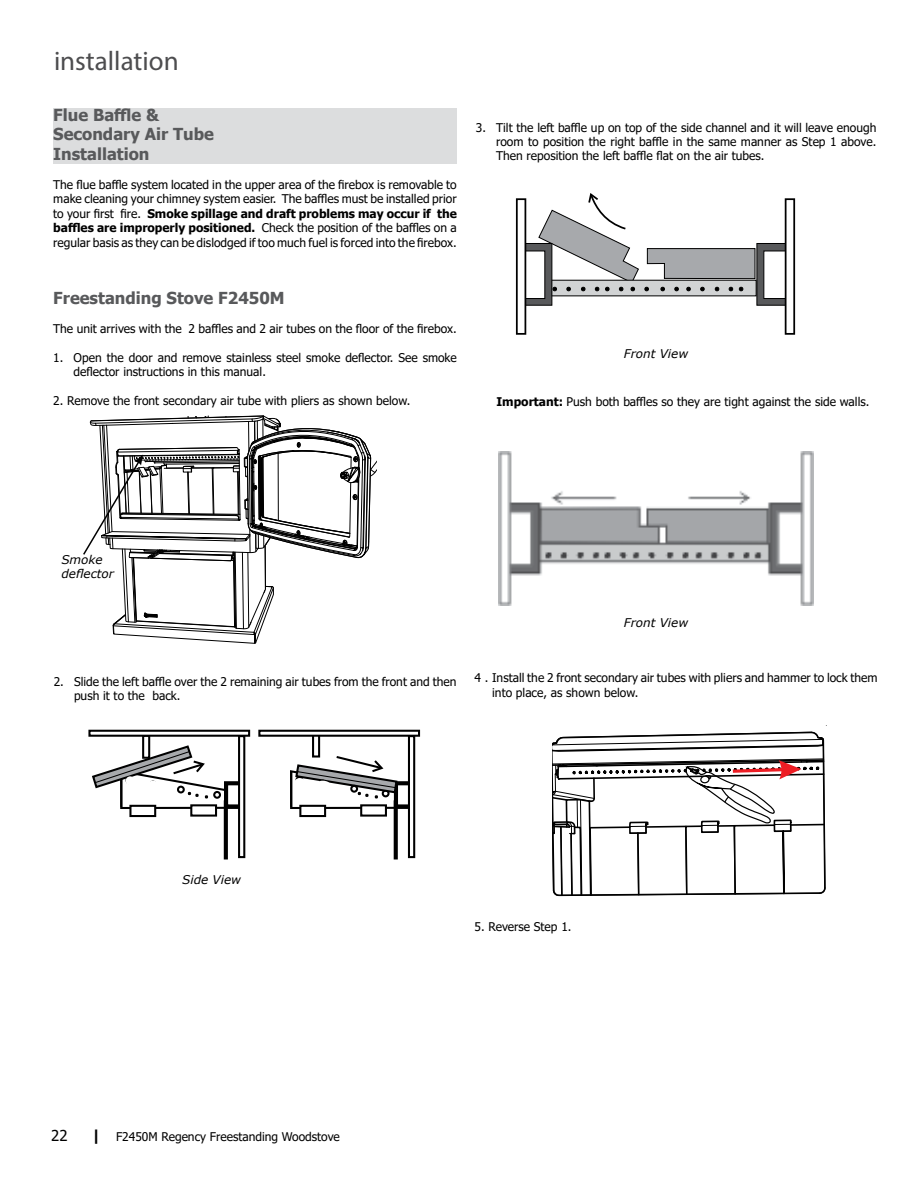
<style>
.page{position:relative;width:918px;height:1188px;background:#fff}
.page>*{position:absolute;margin:0;border:0;box-sizing:border-box;transform-origin:0 0}
.t1{font:27px "Myriad Pro";color:#4d4d4f}
.t2{font:700 16.5px/19.8px "Tahoma";color:#58595b}
.t3{font:15px "Tahoma";color:#000}
.t4{font:12px/14.4px "Tahoma";color:#000}
.t5{font:italic 12px/14.4px "Verdana";color:#000}
.s1{font-weight:700}
.s2{font-weight:700;font-size:15px}
</style>
<div class="page">
<div style="left:53px;top:108px;width:404px;height:56px;background:#dcddde"></div>
<div style="left:551px;top:280px;width:206px;height:16px;background:#d1d3d4"></div>
<svg style="left:538px;top:193px;width:218px;height:99px"></svg>
<svg style="left:526px;top:243px;width:26px;height:63px"></svg>
<div style="left:518px;top:251px;width:27px;height:48px;background:#fff"></div>
<div style="left:756px;top:243px;width:35px;height:63px;background:#58595b;border:1px solid #000"></div>
<div style="left:763px;top:251px;width:28px;height:48px;background:#fff;border:1px solid #000"></div>
<div style="left:516px;top:198px;width:10px;height:137px;background:#fff;border:2px solid #000"></div>
<div style="left:785px;top:198px;width:10px;height:137px;background:#fff;border:2px solid #000"></div>
<img style="left:498px;top:451px;width:316px;height:154px">
<svg style="left:552px;top:725px;width:275px;height:172px"></svg>
<svg style="left:83px;top:415px;width:294px;height:229px"></svg>
<svg style="left:142px;top:737px;width:8px;height:7px"></svg>
<div style="left:88px;top:730px;width:162px;height:7px;border:2px solid #000"></div>
<div style="left:129px;top:805px;width:27px;height:12px;background:#fff;border:2px solid #000"></div>
<div style="left:190px;top:804px;width:27px;height:13px;background:#fff;border:2px solid #000"></div>
<svg style="left:238px;top:735px;width:7px;height:123px"></svg>
<svg style="left:224px;top:810px;width:4px;height:50px"></svg>
<svg style="left:92px;top:744px;width:150px;height:66px"></svg>
<svg style="left:312px;top:737px;width:8px;height:17px"></svg>
<svg style="left:258px;top:730px;width:162px;height:7px"></svg>
<div style="left:299px;top:805px;width:27px;height:12px;background:#fff;border:2px solid #000"></div>
<div style="left:360px;top:804px;width:27px;height:13px;background:#fff;border:2px solid #000"></div>
<svg style="left:408px;top:735px;width:7px;height:123px"></svg>
<svg style="left:394px;top:810px;width:4px;height:50px"></svg>
<svg style="left:290px;top:754px;width:121px;height:56px"></svg>
<div style="left:350px;top:785px;width:8px;height:8px;border:2px solid #000;border-radius:50%"></div>
<div style="left:126px;top:776px;width:9px;height:9px;background:#fff;border-radius:50%"></div>
<div style="left:295px;top:778px;width:10px;height:7px;background:#fff;border-radius:50%"></div>
<div style="left:147px;top:781px;width:12px;height:9px;background:#fff;border-radius:50%"></div>
<div style="left:315px;top:781px;width:15px;height:9px;background:#fff;border-radius:50%"></div>
<h1 class="t1" style="left:54px;top:44px;width:126px">installation</h1>
<h2 class="t2" style="left:53px;top:105px;width:162px">Flue Baffle &amp;<br>Secondary Air Tube<br>Installation</h2>
<p class="t4" style="left:53px;top:178px;width:405px;text-align:justify">The flue baffle system located in the upper area of the firebox is removable to make cleaning your chimney system easier. The baffles must be installed prior to your first fire. <span class="s1">Smoke spillage and draft problems may occur if the baffles are improperly positioned.</span> Check the position of the baffles on a regular basis as they can be dislodged if too much fuel is forced into the firebox.</p>
<h2 class="t2" style="left:53px;top:289px;width:233px">Freestanding Stove F2450M</h2>
<p class="t4" style="left:53px;top:322px;width:405px">The unit arrives with the 2 baffles and 2 air tubes on the floor of the firebox.</p>
<p class="t4" style="left:74px;top:351px;width:385px;text-indent:-20px">1. Open the door and remove stainless steel smoke deflector. See smoke deflector instructions in this manual.</p>
<p class="t4" style="left:53px;top:394px;width:359px">2. Remove the front secondary air tube with pliers as shown below.</p>
<p class="t4" style="left:496px;top:121px;width:382px;text-align:justify;text-indent:-20px">3. Tilt the left baffle up on top of the side channel and it will leave enough room to position the right baffle in the same manner as Step 1 above.<br>Then reposition the left baffle flat on the air tubes.</p>
<p class="t5" style="left:624px;top:347px;width:66px">Front View</p>
<p class="t4" style="left:497px;top:395px;width:374px"><span class="s1">Important:</span> Push both baffles so they are tight against the side walls.</p>
<p class="t5" style="left:61px;top:552px;width:54px">Smoke deflector</p>
<p class="t4" style="left:74px;top:675px;width:384px;text-indent:-20px">2. Slide the left baffle over the 2 remaining air tubes from the front and then push it to the back.</p>
<p class="t5" style="left:624px;top:615px;width:66px">Front View</p>
<p class="t4" style="left:492px;top:671px;width:387px;text-indent:-18px">4 . Install the 2 front secondary air tubes with pliers and hammer to lock them into place, as shown below.</p>
<p class="t5" style="left:182px;top:873px;width:60px">Side View</p>
<p class="t4" style="left:475px;top:920px;width:98px">5. Reverse Step 1.</p>
<p class="t3" style="left:51px;top:1126px;width:18px">22</p>
<p class="t4" style="left:91px;top:1131px;width:250px"><span class="s2">|</span> F2450M Regency Freestanding Woodstove</p>
</div>
